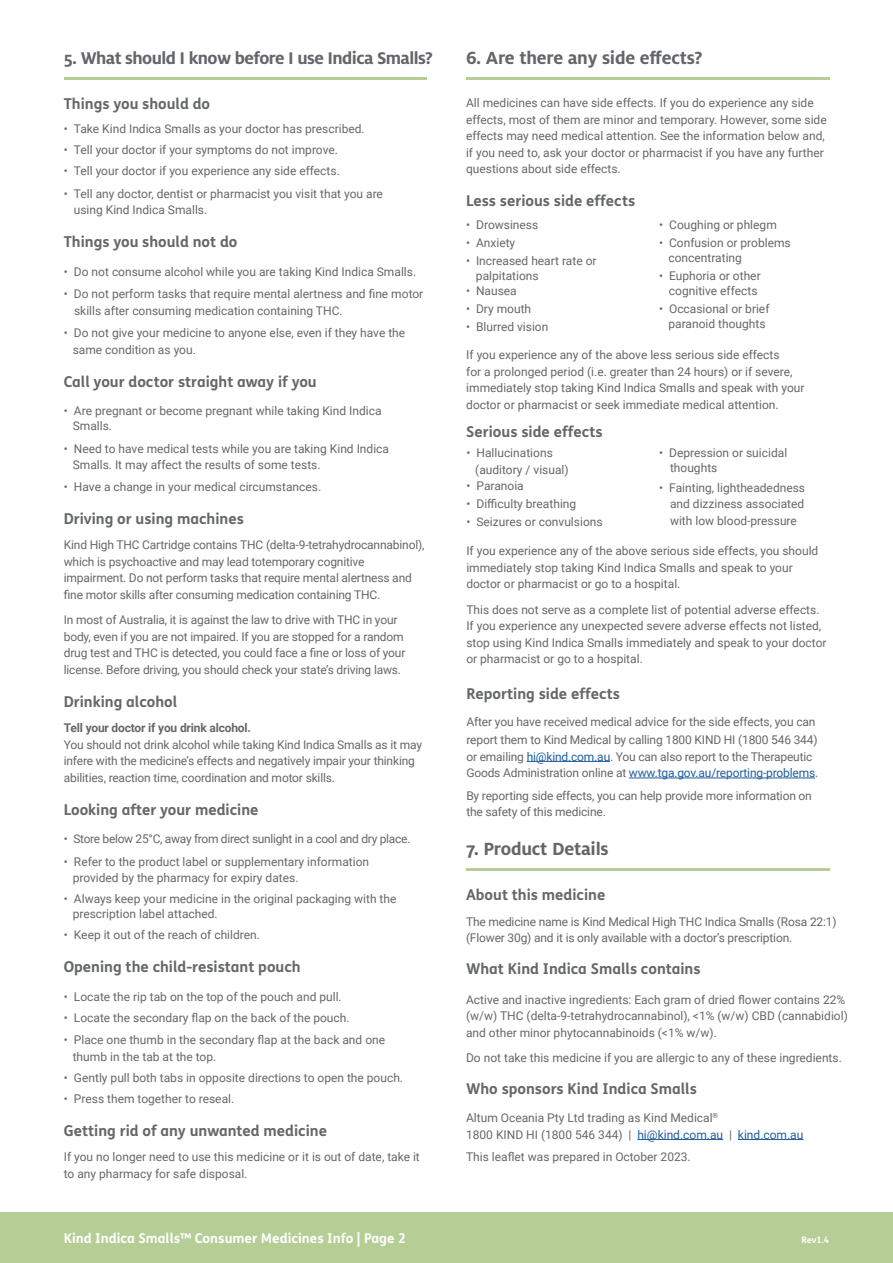
<style>
.page{position:relative;width:893px;height:1263px;background:#fff}
.page>*{position:absolute;margin:0;border:0;box-sizing:border-box;transform-origin:0 0}
.t1{font:700 19.5px "Milo Pro";letter-spacing:-.01em;color:#63666a}
.t2{font:700 18.75px "Milo Pro";letter-spacing:-.03em;color:#63666a}
.t3{font:700 15px "FS Me";color:#656868}
.t4{font:700 13.5px "FS Me";color:#fff}
.t5{font:12px/16.5px "Roboto";color:#656868}
.t6{font:12px "Roboto";letter-spacing:-.025em;color:#656868}
.t7{font:700 12px "Roboto";letter-spacing:-.015em;color:#656868}
.t8{font:700 9px "FS Me";color:#fff}
.s1{color:#215e9e}
</style>
<div class="page">
<hr style="left:64px;top:78px;width:362px;height:2px;background:#b6ce95">
<div style="left:0;top:1212px;width:893px;height:51px;background:#b6ce95"></div>
<hr style="left:466px;top:78px;width:363px;height:2px;background:#b6ce95">
<hr style="left:466px;top:868px;width:363px;height:3px;background:#b6ce95">
<hr style="left:637px;top:1139px;width:86px;height:1px;background:#215e9e">
<hr style="left:738px;top:1139px;width:65px;height:1px;background:#215e9e">
<hr style="left:527px;top:761px;width:83px;height:1px;background:#215e9e">
<hr style="left:629px;top:778px;width:186px;height:1px;background:#215e9e">
<h2 class="t2" style="left:64px;top:47px;width:371px">5. What should I know before I use Indica Smalls?</h2>
<p class="t3" style="left:64px;top:93px;width:148px">Things you should do</p>
<p class="t5" style="left:64px;top:120px;width:302px">• Take Kind Indica Smalls as your doctor has prescribed.</p>
<p class="t5" style="left:64px;top:141px;width:276px">• Tell your doctor if your symptoms do not improve.</p>
<p class="t5" style="left:64px;top:162px;width:278px">• Tell your doctor if you experience any side effects.</p>
<p class="t5" style="left:74px;top:185px;width:311px;text-indent:-10px">• Tell any doctor, dentist or pharmacist you visit that you are using Kind Indica Smalls.</p>
<p class="t3" style="left:64px;top:231px;width:175px">Things you should not do</p>
<p class="t5" style="left:64px;top:263px;width:354px">• Do not consume alcohol while you are taking Kind Indica Smalls.</p>
<p class="t5" style="left:74px;top:285px;width:351px;text-indent:-10px">• Do not perform tasks that require mental alertness and fine motor skills after consuming medication containing THC.</p>
<p class="t5" style="left:73px;top:324px;width:334px;text-indent:-9px">• Do not give your medicine to anyone else, even if they have the same condition as you.</p>
<p class="t3" style="left:64px;top:370px;width:254px">Call your doctor straight away if you</p>
<p class="t5" style="left:73px;top:403px;width:310px;line-height:15px;text-indent:-9px">• Are pregnant or become pregnant while taking Kind Indica<br>Smalls.</p>
<p class="t5" style="left:73px;top:440px;width:318px;text-indent:-9px">• Need to have medical tests while you are taking Kind Indica<br>Smalls. It may affect the results of some tests.</p>
<p class="t5" style="left:64px;top:477px;width:259px">• Have a change in your medical circumstances.</p>
<p class="t3" style="left:64px;top:507px;width:182px">Driving or using machines</p>
<p class="t5" style="left:64px;top:536px;width:362px">Kind High THC Cartridge contains THC (delta-9-tetrahydrocannabinol), which is psychoactive and may lead totemporary cognitive impairment. Do not perform tasks that require mental alertness and fine motor skills after consuming medication containing THC.</p>
<p class="t5" style="left:64px;top:611px;width:343px">In most of Australia, it is against the law to drive with THC in your body, even if you are not impaired. If you are stopped for a random drug test and THC is detected, you could face a fine or loss of your license. Before driving, you should check your state’s driving laws.</p>
<p class="t3" style="left:64px;top:690px;width:115px">Drinking alcohol</p>
<p class="t7" style="left:64px;top:719px;width:189px">Tell your doctor if you drink alcohol.</p>
<p class="t5" style="left:64px;top:735px;width:360px">You should not drink alcohol while taking Kind Indica Smalls as it may infere with the medicine’s effects and negatively impair your thinking abilities, reaction time, coordination and motor skills.</p>
<p class="t3" style="left:64px;top:798px;width:196px">Looking after your medicine</p>
<p class="t6" style="left:64px;top:830px;width:348px">• Store below 25°C, away from direct sunlight in a cool and dry place.</p>
<p class="t5" style="left:73px;top:852px;width:298px;text-indent:-9px">• Refer to the product label or supplementary information provided by the pharmacy for expiry dates.</p>
<p class="t5" style="left:73px;top:891px;width:325px;line-height:15px;text-indent:-9px">• Always keep your medicine in the original packaging with the prescription label attached.</p>
<p class="t5" style="left:64px;top:926px;width:198px">• Keep it out of the reach of children.</p>
<p class="t3" style="left:64px;top:955px;width:238px">Opening the child-resistant pouch</p>
<p class="t5" style="left:64px;top:987px;width:279px">• Locate the rip tab on the top of the pouch and pull.</p>
<p class="t5" style="left:64px;top:1008px;width:287px">• Locate the secondary flap on the back of the pouch.</p>
<p class="t5" style="left:73px;top:1031px;width:314px;text-indent:-9px">• Place one thumb in the secondary flap at the back and one thumb in the tab at the top.</p>
<p class="t5" style="left:64px;top:1068px;width:341px">• Gently pull both tabs in opposite directions to open the pouch.</p>
<p class="t5" style="left:64px;top:1089px;width:172px">• Press them together to reseal.</p>
<p class="t3" style="left:64px;top:1119px;width:265px">Getting rid of any unwanted medicine</p>
<p class="t5" style="left:64px;top:1148px;width:358px">If you no longer need to use this medicine or it is out of date, take it to any pharmacy for safe disposal.</p>
<h1 class="t1" style="left:466px;top:47px;width:238px">6. Are there any side effects?</h1>
<p class="t5" style="left:466px;top:94px;width:362px">All medicines can have side effects. If you do experience any side effects, most of them are minor and temporary. However, some side effects may need medical attention. See the information below and, if you need to, ask your doctor or pharmacist if you have any further questions about side effects.</p>
<p class="t3" style="left:466px;top:189px;width:171px">Less serious side effects</p>
<p class="t5" style="left:659px;top:216px;width:119px">• Coughing or phlegm</p>
<p class="t5" style="left:668px;top:235px;width:124px;line-height:15px;text-indent:-9px">• Confusion or problems concentrating</p>
<p class="t5" style="left:659px;top:268px;width:103px;line-height:15px;text-align:center">• Euphoria or other cognitive effects</p>
<p class="t5" style="left:659px;top:301px;width:112px;line-height:15px;text-align:center">• Occasional or brief paranoid thoughts</p>
<p class="t5" style="left:466px;top:346px;width:340px">If you experience any of the above less serious side effects<br>for a prolonged period (i.e. greater than 24 hours) or if severe, immediately stop taking Kind Indica Smalls and speak with your doctor or pharmacist or seek immediate medical attention.</p>
<p class="t3" style="left:466px;top:420px;width:138px">Serious side effects</p>
<p class="t5" style="left:475px;top:444px;width:95px;text-indent:-9px">• Hallucinations (auditory / visual)</p>
<p class="t5" style="left:466px;top:477px;width:59px">• Paranoia</p>
<p class="t5" style="left:466px;top:495px;width:111px">• Difficulty breathing</p>
<p class="t5" style="left:466px;top:513px;width:138px">• Seizures or convulsions</p>
<p class="t5" style="left:466px;top:216px;width:74px">• Drowsiness</p>
<p class="t5" style="left:466px;top:234px;width:51px">• Anxiety</p>
<p class="t5" style="left:476px;top:253px;width:122px;line-height:15px;text-indent:-10px">• Increased heart rate or palpitations</p>
<p class="t5" style="left:466px;top:282px;width:52px">• Nausea</p>
<p class="t5" style="left:466px;top:300px;width:67px">• Dry mouth</p>
<p class="t5" style="left:466px;top:318px;width:84px">• Blurred vision</p>
<p class="t5" style="left:670px;top:445px;width:119px;line-height:15px;text-indent:-11px">• Depression or suicidal thoughts</p>
<p class="t5" style="left:670px;top:479px;width:137px;text-align:justify;text-indent:-11px">• Fainting, lightheadedness and dizziness associated with low blood-pressure</p>
<p class="t5" style="left:466px;top:542px;width:353px">If you experience any of the above serious side effects, you should immediately stop taking Kind Indica Smalls and speak to your doctor or pharmacist or go to a hospital.</p>
<p class="t5" style="left:466px;top:600px;width:362px">This does not serve as a complete list of potential adverse effects.<br>If you experience any unexpected severe adverse effects not listed, stop using Kind Indica Smalls immediately and speak to your doctor or pharmacist or go to a hospital.</p>
<p class="t3" style="left:466px;top:682px;width:155px">Reporting side effects</p>
<p class="t5" style="left:466px;top:712px;width:353px;line-height:18px">After you have received medical advice for the side effects, you can report them to Kind Medical by calling 1800 KIND HI (1800 546 344)</p>
<p class="t5" style="left:466px;top:747px;width:353px">or emailing <span class="s1">hi@kind.com.au</span>. You can also report to the Therapeutic<br>Goods Administration online at <span class="s1">www.tga.gov.au/reporting-problems</span>.</p>
<p class="t5" style="left:466px;top:786px;width:347px">By reporting side effects, you can help provide more information on the safety of this medicine.</p>
<h1 class="t1" style="left:466px;top:838px;width:144px">7. Product Details</h1>
<p class="t3" style="left:466px;top:883px;width:141px">About this medicine</p>
<p class="t5" style="left:466px;top:913px;width:372px">The medicine name is Kind Medical High THC Indica Smalls (Rosa 22:1) (Flower 30g) and it is only available with a doctor’s prescription.</p>
<p class="t3" style="left:466px;top:957px;width:236px">What Kind Indica Smalls contains</p>
<p class="t5" style="left:466px;top:991px;width:383px">Active and inactive ingredients: Each gram of dried flower contains 22% (w/w) THC (delta-9-tetrahydrocannabinol), &lt;1% (w/w) CBD (cannabidiol) and other minor phytocannabinoids (&lt;1% w/w).</p>
<p class="t5" style="left:466px;top:1049px;width:377px">Do not take this medicine if you are allergic to any of these ingredients.</p>
<p class="t3" style="left:466px;top:1077px;width:232px">Who sponsors Kind Indica Smalls</p>
<p class="t5" style="left:466px;top:1109px;width:339px">Altum Oceania Pty Ltd trading as Kind Medical<sup>®<br></sup>1800 KIND HI (1800 546 344) | <span class="s1">hi@kind.com.au</span> | <span class="s1">kind.com.au</span></p>
<p class="t5" style="left:466px;top:1148px;width:226px">This leaflet was prepared in October 2023.</p>
<p class="t4" style="left:64px;top:1227px;width:344px">Kind Indica Smalls™ Consumer Medicines Info | Page 2</p>
<p class="t8" style="left:801px;top:1232px;width:29px">Rev1.4</p>
</div>
